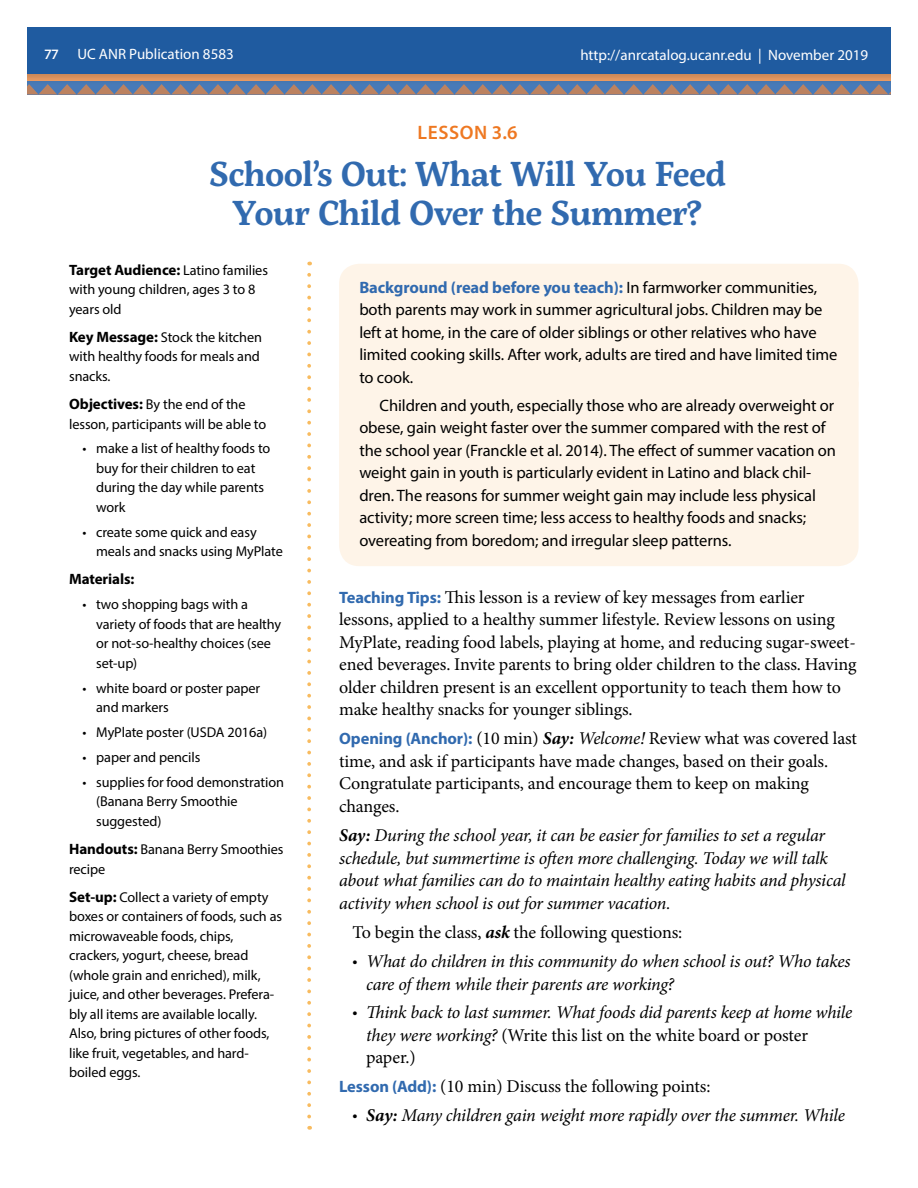
<style>
.page{position:relative;width:918px;height:1188px;background:#fff}
.page>*{position:absolute;margin:0;border:0;box-sizing:border-box;transform-origin:0 0}
.t1{font:600 34.5px/39px "Servus Slab";letter-spacing:-.015em;color:#316aaf;text-align:center}
.t2{font:600 19.5px "Myriad Pro";letter-spacing:.03em;color:#ee7822}
.t3{font:18px/22.5px "Minion Pro";letter-spacing:-.005em;color:#000}
.t4{font:italic 18px/22.5px "Minion Pro";letter-spacing:-.015em;color:#000}
.t5{font:16.5px/22.5px "Myriad Pro";letter-spacing:-.005em;color:#000}
.t6{font:15px "Myriad Pro";color:#fff}
.t7{font:700 15px "Myriad Pro";letter-spacing:-.005em;color:#000}
.t8{font:14.25px/19.5px "Myriad Pro";letter-spacing:-.005em;color:#000}
.s1{font-size:24px}
.s2{font-weight:400;font-size:14.25px}
.s3{font-weight:700;font-size:15px}
.s4{font-weight:700;color:#316aaf}
.s5{font-family:"Myriad Pro";font-weight:700;font-size:16.5px;color:#316aaf}
.s6{font-weight:700;font-style:italic}
.s7{font-style:italic}
.s8{font-weight:700}
.s9{font-family:"Myriad Pro";font-style:normal}
.s10{font-style:normal}
</style>
<div class="page">
<div style="left:27px;top:27px;width:864px;height:59px;background:#000;opacity:.23"></div>
<div style="left:27px;top:27px;width:864px;height:46px;background:#1f5ba0"></div>
<svg style="left:27px;top:84px;width:864px;height:10px;background:#7e7d8e"></svg>
<svg style="left:307px;top:275px;width:4px;height:855px"></svg>
<div style="left:339px;top:264px;width:520px;height:139px;background:#fef4e8;border-radius:20px"></div>
<div style="left:339px;top:387px;width:520px;height:179px;background:#fef4e8"></div>
<p class="t6" style="left:45px;top:44px;width:191px"><span class="s1">77</span> UC ANR Publication 8583</p>
<p class="t6" style="left:580px;top:45px;width:289px">http://anrcatalog.ucanr.edu | November 2019</p>
<h2 class="t2" style="left:418px;top:120px;width:102px">LESSON 3.6</h2>
<h1 class="t1" style="left:209px;top:154px;width:518px">School’s Out: What Will You Feed<br>Your Child Over the Summer?</h1>
<p class="t7" style="left:69px;top:260px;width:200px">Target Audience: <span class="s2">Latino families</span></p>
<p class="t8" style="left:69px;top:280px;width:188px">with young children, ages 3 to 8 years old</p>
<p class="t8" style="left:69px;top:327px;width:194px"><span class="s3">Key Message:</span> Stock the kitchen with healthy foods for meals and snacks.</p>
<p class="t8" style="left:69px;top:394px;width:199px"><span class="s3">Objectives:</span> By the end of the lesson, participants will be able to</p>
<p class="t8" style="left:96px;top:439px;width:176px;text-indent:-14px">• make a list of healthy foods to buy for their children to eat during the day while parents work</p>
<p class="t8" style="left:96px;top:522px;width:188px;text-indent:-14px">• create some quick and easy meals and snacks using MyPlate</p>
<p class="t7" style="left:69px;top:570px;width:67px">Materials:</p>
<p class="t8" style="left:96px;top:595px;width:187px;text-indent:-14px">• two shopping bags with a variety of foods that are healthy or not-so-healthy choices (see set-up)</p>
<p class="t8" style="left:96px;top:678px;width:166px;text-indent:-14px">• white board or poster paper and markers</p>
<p class="t8" style="left:83px;top:722px;width:186px">• MyPlate poster (USDA 2016a)</p>
<p class="t8" style="left:83px;top:747px;width:119px">• paper and pencils</p>
<p class="t8" style="left:96px;top:772px;width:189px;text-indent:-14px">• supplies for food demonstration (Banana Berry Smoothie suggested)</p>
<p class="t8" style="left:69px;top:839px;width:216px"><span class="s3">Handouts:</span> Banana Berry Smoothies recipe</p>
<p class="t8" style="left:69px;top:887px;width:215px"><span class="s3">Set-up:</span> Collect a variety of empty boxes or containers of foods, such as microwaveable foods, chips, crackers, yogurt, cheese, bread (whole grain and enriched), milk, juice, and other beverages. Prefera&shy;bly all items are available locally.<br>Also, bring pictures of other foods, like fruit, vegetables, and hard&shy;boiled eggs.</p>
<p class="t5" style="left:359px;top:276px;width:480px"><span class="s4">Background (read before you teach):</span> In farmworker communities, both parents may work in summer agricultural jobs. Children may be left at home, in the care of older siblings or other relatives who have limited cooking skills. After work, adults are tired and have limited time to cook.</p>
<p class="t5" style="left:359px;top:394px;width:478px;text-indent:20px">Children and youth, especially those who are already overweight or obese, gain weight faster over the summer compared with the rest of the school year (Franckle et al. 2014). The effect of summer vacation on weight gain in youth is particularly evident in Latino and black chil&shy;dren. The reasons for summer weight gain may include less physical activity; more screen time; less access to healthy foods and snacks; overeating from boredom; and irregular sleep patterns.</p>
<p class="t3" style="left:339px;top:586px;width:519px"><span class="s5">Teaching Tips:</span> This lesson is a review of key messages from earlier lessons, applied to a healthy summer lifestyle. Review lessons on using MyPlate, reading food labels, playing at home, and reducing sugar-sweet&shy;ened beverages. Invite parents to bring older children to the class. Having older children present is an excellent opportunity to teach them how to make healthy snacks for younger siblings.</p>
<p class="t3" style="left:339px;top:728px;width:519px"><span class="s5">Opening (Anchor):</span> (10 min) <span class="s6">Say:</span> <span class="s7">Welcome!</span> Review what was covered last time, and ask if participants have made changes, based on their goals.<br>Congratulate participants, and encourage them to keep on making changes.</p>
<p class="t4" style="left:339px;top:824px;width:508px"><span class="s8">Say:</span> During the school year, it can be easier for families to set a regular schedule, but summertime is often more challenging. Today we will talk about what families can do to maintain healthy eating habits and physical activity when school is out for summer vacation.</p>
<p class="t3" style="left:353px;top:921px;width:331px">To begin the class, <span class="s6">ask</span> the following questions:</p>
<p class="t4" style="left:366px;top:950px;width:486px;text-indent:-14px"><span class="s9">•</span> What do children in this community do when school is out? Who takes care of them while their parents are working?</p>
<p class="t4" style="left:366px;top:1001px;width:488px;text-indent:-14px"><span class="s9">•</span> Think back to last summer. What foods did parents keep at home while they were working? <span class="s10">(Write this list on the white board or poster paper.)</span></p>
<p class="t3" style="left:339px;top:1075px;width:373px"><span class="s5">Lesson (Add):</span> (10 min) Discuss the following points:</p>
<p class="t4" style="left:353px;top:1104px;width:494px"><span class="s9">•</span> <span class="s8">Say:</span> Many children gain weight more rapidly over the summer. While</p>
</div>
